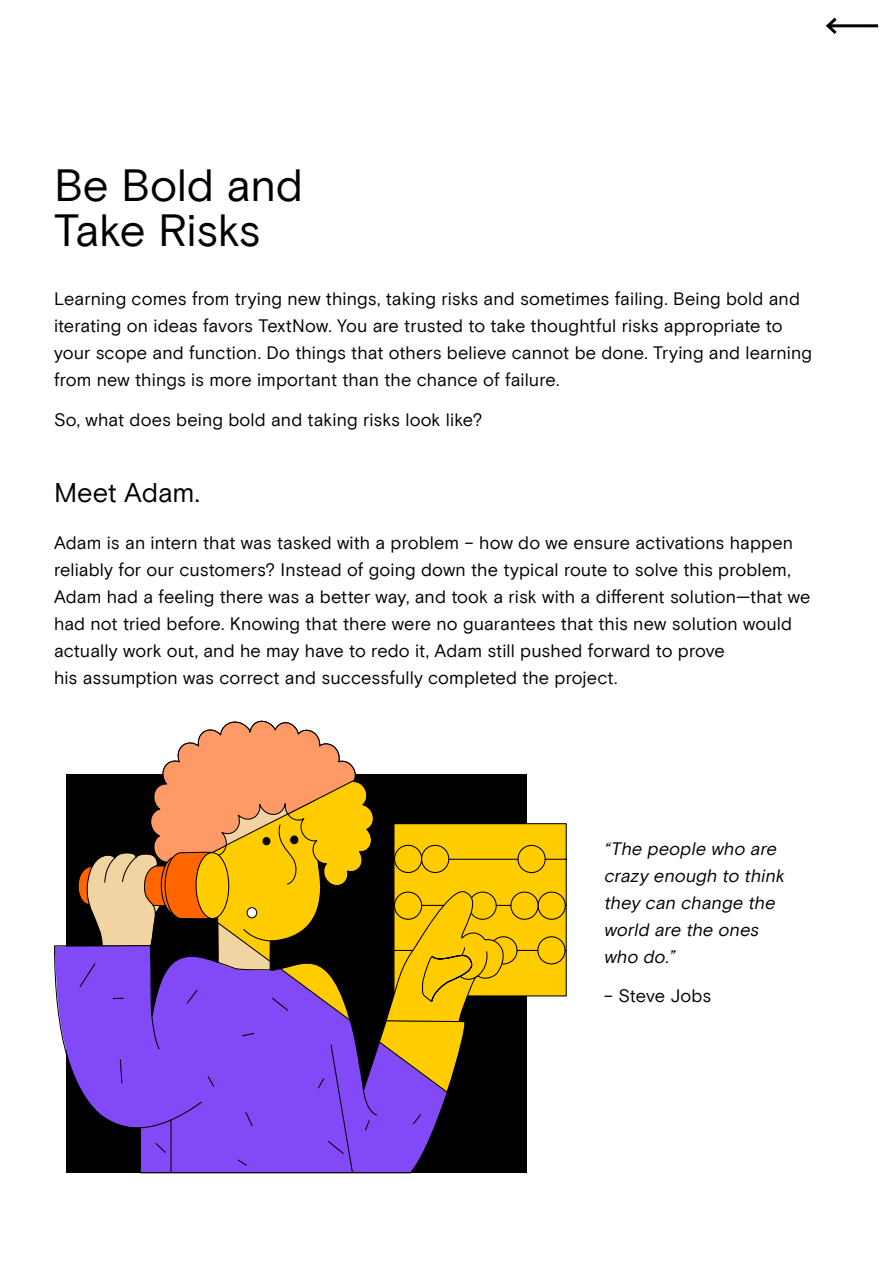
<style>
.page{position:relative;width:893px;height:1263px;background:#fff}
.page>*{position:absolute;margin:0;border:0;box-sizing:border-box;transform-origin:0 0}
.t1{font:45px/45px "Basis Grotesque";letter-spacing:-.01em;color:#000}
.t2{font:27px "Basis Grotesque";letter-spacing:-.005em;color:#000}
.t3{font:18px/27px "Basis Grotesque";letter-spacing:.005em;color:#000}
.t4{font:italic 18px/27px "Basis Grotesque";color:#000}
</style>
<div class="page">
<hr style="left:828px;top:24px;width:50px;height:3px;background:#000">
<svg style="left:826px;top:17px;width:14px;height:17px"></svg>
<div style="left:67px;top:775px;width:460px;height:398px;background:#000"></div>
<svg style="left:72px;top:720px;width:303px;height:219px"></svg>
<svg style="left:54px;top:939px;width:411px;height:235px"></svg>
<svg style="left:385px;top:823px;width:182px;height:201px;background:#d7ae07"></svg>
<h1 class="t1" style="left:54px;top:162px;width:251px">Be Bold and<br>Take Risks</h1>
<p class="t3" style="left:54px;top:285px;width:759px">Learning comes from trying new things, taking risks and sometimes failing. Being bold and iterating on ideas favors TextNow. You are trusted to take thoughtful risks appropriate to your scope and function. Do things that others believe cannot be done. Trying and learning from new things is more important than the chance of failure.</p>
<p class="t3" style="left:54px;top:406px;width:430px">So, what does being bold and taking risks look like?</p>
<h2 class="t2" style="left:54px;top:477px;width:148px">Meet Adam.</h2>
<p class="t3" style="left:54px;top:529px;width:758px">Adam is an intern that was tasked with a problem – how do we ensure activations happen reliably for our customers? Instead of going down the typical route to solve this problem, Adam had a feeling there was a better way, and took a risk with a different solution—that we had not tried before. Knowing that there were no guarantees that this new solution would actually work out, and he may have to redo it, Adam still pushed forward to prove<br>his assumption was correct and successfully completed the project.</p>
<p class="t4" style="left:604px;top:835px;width:185px">“The people who are crazy enough to think they can change the world are the ones who do.”</p>
<p class="t3" style="left:604px;top:982px;width:109px">– Steve Jobs</p>
</div>
